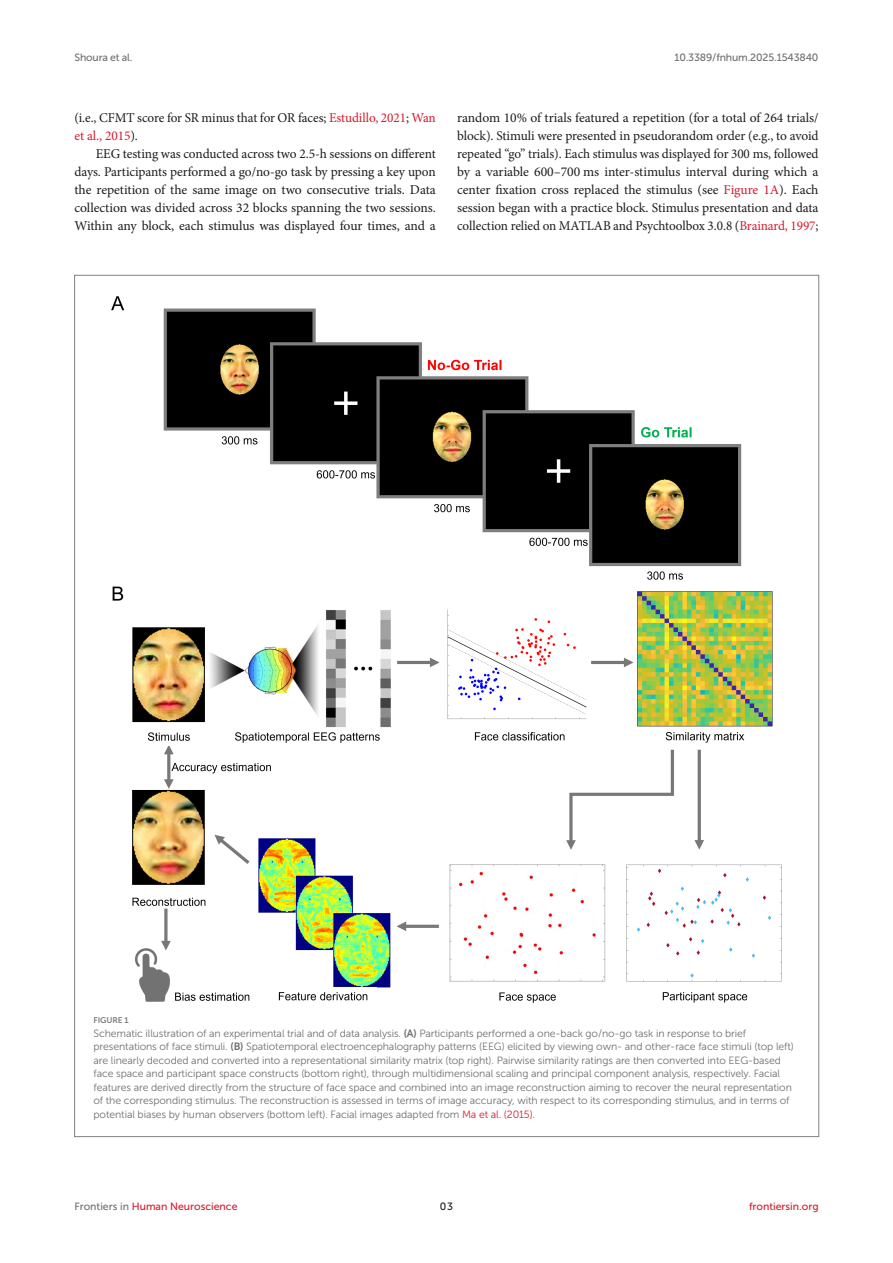
<style>
.page{position:relative;width:893px;height:1263px;background:#fff}
.page>*{position:absolute;margin:0;border:0;box-sizing:border-box;transform-origin:0 0}
.TEXT{font:13.5px/18px "Minion Pro";letter-spacing:-.005em;color:#1b1c1b;text-align:justify}
.FIG_LEG{font:10.5px/13.5px "Museo Sans 300";letter-spacing:-.01em;color:#706f70}
.t1{font:10.5px "Museo Sans 500";color:#d51a2c}
.t2{font:10.5px "Museo Sans 500";letter-spacing:-.015em;color:#706f70}
.t3{font:10.5px "Museo Sans 500";color:#1b1c1b}
.FIG_HD{font:8.25px "Museo Sans 700";letter-spacing:-.01em;color:#7e7f7f}
.s1{color:#d51a2c}
.s2{font-family:"Museo Sans 700"}
.s3{color:#706f70}
</style>
<div class="page">
<img style="left:111px;top:296px;width:671px;height:707px">
<p class="t2" style="left:74px;top:52px;width:60px">Shoura et al.</p>
<p class="t2" style="left:674px;top:52px;width:146px">10.3389/fnhum.2025.1543840</p>
<p class="TEXT" style="left:74px;top:109px;width:363px">(i.e., CFMT score for SR minus that for OR faces; <span class="s1">Estudillo, 2021</span>; <span class="s1">Wan et al., 2015</span>).</p>
<p class="TEXT" style="left:74px;top:145px;width:363px;text-indent:21px">EEG testing was conducted across two 2.5-h sessions on different days. Participants performed a go/no-go task by pressing a key upon the repetition of the same image on two consecutive trials. Data collection was divided across 32 blocks spanning the two sessions.<br>Within any block, each stimulus was displayed four times, and a</p>
<p class="TEXT" style="left:457px;top:109px;width:363px">random 10% of trials featured a repetition (for a total of 264 trials/ block). Stimuli were presented in pseudorandom order (e.g., to avoid repeated “go” trials). Each stimulus was displayed for 300 ms, followed by a variable 600–700 ms inter-stimulus interval during which a center fixation cross replaced the stimulus (see <span class="s1">Figure 1A</span>). Each session began with a practice block. Stimulus presentation and data collection relied on MATLAB and Psychtoolbox 3.0.8 (<span class="s1">Brainard, 1997</span>;</p>
<p class="FIG_HD" style="left:94px;top:1016px;width:37px">FIGURE 1</p>
<p class="FIG_LEG" style="left:94px;top:1026px;width:702px">Schematic illustration of an experimental trial and of data analysis. <span class="s2">(A)</span> Participants performed a one-back go/no-go task in response to brief presentations of face stimuli. <span class="s2">(B)</span> Spatiotemporal electroencephalography patterns (EEG) elicited by viewing own- and other-race face stimuli (top left) are linearly decoded and converted into a representational similarity matrix (top right). Pairwise similarity ratings are then converted into EEG-based face space and participant space constructs (bottom right), through multidimensional scaling and principal component analysis, respectively. Facial features are derived directly from the structure of face space and combined into an image reconstruction aiming to recover the neural representation of the corresponding stimulus. The reconstruction is assessed in terms of image accuracy, with respect to its corresponding stimulus, and in terms of potential biases by human observers (bottom left). Facial images adapted from <span class="s1">Ma et al. (2015)</span>.</p>
<p class="t1" style="left:74px;top:1200px;width:165px"><span class="s3">Frontiers in</span> Human Neuroscience</p>
<p class="t3" style="left:440px;top:1200px;width:15px">03</p>
<p class="t1" style="left:749px;top:1200px;width:71px">frontiersin.org</p>
</div>
